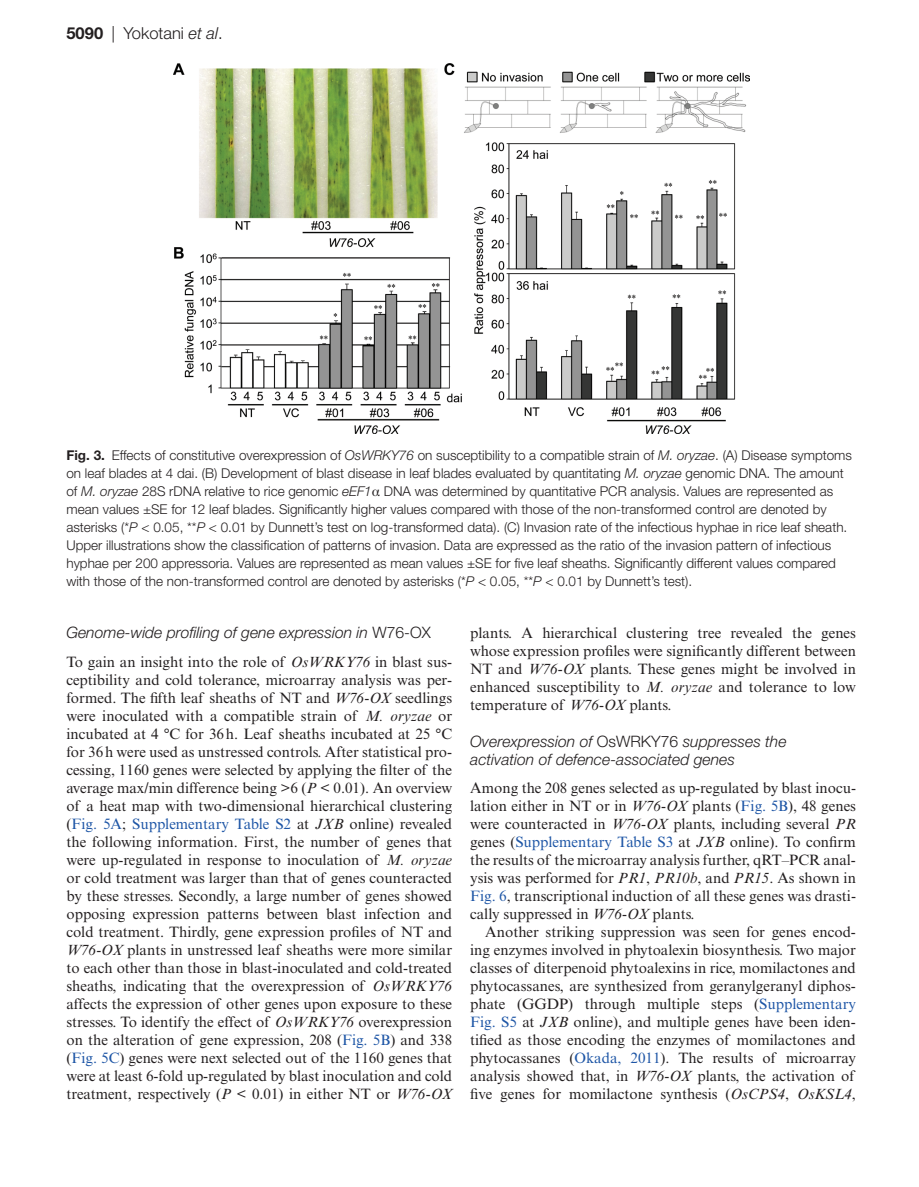
<style>
.page{position:relative;width:919px;height:1187px;background:#fff}
.page>*{position:absolute;margin:0;border:0;box-sizing:border-box;transform-origin:0 0}
.t1{font:300 16.5px "Helvetica Neue LT Std";color:#231f20}
.t2{font:italic 300 15.75px/18px "Helvetica Neue LT Std";color:#231f20}
.t3{font:15px/18px "Times New Roman MT Std";color:#231f20;text-align:justify}
.t4{font:300 13.5px/18px "Helvetica Neue LT Std";color:#231f20}
.s1{font-weight:700}
.s2{font-style:italic}
.s3{font-family:"Gandhari Unicode";font-weight:400}
.s4{font-style:normal}
.s5{color:#1e56a6}
</style>
<div class="page">
<img style="left:173px;top:63px;width:576px;height:370px">
<p class="t1" style="left:66px;top:23px;width:158px"><span class="s1">5090</span> | Yokotani <span class="s2">et al</span>.</p>
<p class="t4" style="left:66px;top:446px;width:787px"><span class="s1">Fig. 3.</span> Effects of constitutive overexpression of <span class="s2">OsWRKY76</span> on susceptibility to a compatible strain of <span class="s2">M. oryzae</span>. (A) Disease symptoms on leaf blades at 4 dai. (B) Development of blast disease in leaf blades evaluated by quantitating <span class="s2">M. oryzae</span> genomic DNA. The amount of <span class="s2">M. oryzae</span> 28S rDNA relative to rice genomic <span class="s2">eEF1</span><span class="s3">α</span> DNA was determined by quantitative PCR analysis. Values are represented as mean values ±SE for 12 leaf blades. Significantly higher values compared with those of the non-transformed control are denoted by asterisks (*<span class="s2">P</span> &lt; 0.05, **<span class="s2">P</span> &lt; 0.01 by Dunnett’s test on log-transformed data). (C) Invasion rate of the infectious hyphae in rice leaf sheath.<br>Upper illustrations show the classification of patterns of invasion. Data are expressed as the ratio of the invasion pattern of infectious hyphae per 200 appressoria. Values are represented as mean values ±SE for five leaf sheaths. Significantly different values compared with those of the non-transformed control are denoted by asterisks (*<span class="s2">P</span> &lt; 0.05, **<span class="s2">P</span> &lt; 0.01 by Dunnett’s test).</p>
<p class="t2" style="left:66px;top:623px;width:366px">Genome-wide profiling of gene expression in <span class="s4">W76-OX</span></p>
<p class="t3" style="left:66px;top:652px;width:387px">To gain an insight into the role of <span class="s2">OsWRKY76</span> in blast sus&shy;ceptibility and cold tolerance, microarray analysis was per&shy;formed. The fifth leaf sheaths of NT and <span class="s2">W76-OX</span> seedlings were inoculated with a compatible strain of <span class="s2">M. oryzae</span> or incubated at 4 °C for 36h. Leaf sheaths incubated at 25 °C for 36h were used as unstressed controls. After statistical pro&shy;cessing, 1160 genes were selected by applying the filter of the average max/min difference being &gt;6 (<span class="s2">P</span> &lt; 0.01). An overview of a heat map with two-dimensional hierarchical clustering (<span class="s5">Fig. 5A</span>; <span class="s5">Supplementary Table S2</span> at <span class="s2">JXB</span> online) revealed the following information. First, the number of genes that were up-regulated in response to inoculation of <span class="s2">M. oryzae </span>or cold treatment was larger than that of genes counteracted by these stresses. Secondly, a large number of genes showed opposing expression patterns between blast infection and cold treatment. Thirdly, gene expression profiles of NT and <span class="s2">W76-OX</span> plants in unstressed leaf sheaths were more similar to each other than those in blast-inoculated and cold-treated sheaths, indicating that the overexpression of <span class="s2">OsWRKY76 </span>affects the expression of other genes upon exposure to these stresses. To identify the effect of <span class="s2">OsWRKY76</span> overexpression on the alteration of gene expression, 208 (<span class="s5">Fig. 5B</span>) and 338 (<span class="s5">Fig. 5C</span>) genes were next selected out of the 1160 genes that were at least 6-fold up-regulated by blast inoculation and cold treatment, respectively (<span class="s2">P</span> &lt; 0.01) in either NT or <span class="s2">W76-OX</span></p>
<p class="t3" style="left:470px;top:623px;width:387px">plants. A hierarchical clustering tree revealed the genes whose expression profiles were significantly different between NT and <span class="s2">W76-OX</span> plants. These genes might be involved in enhanced susceptibility to <span class="s2">M. oryzae</span> and tolerance to low temperature of <span class="s2">W76-OX</span> plants.</p>
<p class="t2" style="left:470px;top:731px;width:318px">Overexpression of <span class="s4">OsWRKY76</span> suppresses the activation of defence-associated genes</p>
<p class="t3" style="left:470px;top:779px;width:387px">Among the 208 genes selected as up-regulated by blast inocu&shy;lation either in NT or in <span class="s2">W76-OX</span> plants (<span class="s5">Fig. 5B</span>), 48 genes were counteracted in <span class="s2">W76-OX</span> plants, including several <span class="s2">PR </span>genes (<span class="s5">Supplementary Table S3</span> at <span class="s2">JXB</span> online). To confirm the results of the microarray analysis further, qRT–PCR anal&shy;ysis was performed for <span class="s2">PR1</span>, <span class="s2">PR10b</span>, and <span class="s2">PR15</span>. As shown in <span class="s5">Fig. 6</span>, transcriptional induction of all these genes was drasti&shy;cally suppressed in <span class="s2">W76-OX</span> plants.</p>
<p class="t3" style="left:470px;top:923px;width:387px;text-indent:15px">Another striking suppression was seen for genes encod&shy;ing enzymes involved in phytoalexin biosynthesis. Two major classes of diterpenoid phytoalexins in rice, momilactones and phytocassanes, are synthesized from geranylgeranyl diphos&shy;phate (GGDP) through multiple steps (<span class="s5">Supplementary Fig. S5</span> at <span class="s2">JXB</span> online), and multiple genes have been iden&shy;tified as those encoding the enzymes of momilactones and phytocassanes (<span class="s5">Okada, 2011</span>). The results of microarray analysis showed that, in <span class="s2">W76-OX</span> plants, the activation of five genes for momilactone synthesis (<span class="s2">OsCPS4</span>, <span class="s2">OsKSL4</span>,</p>
</div>
